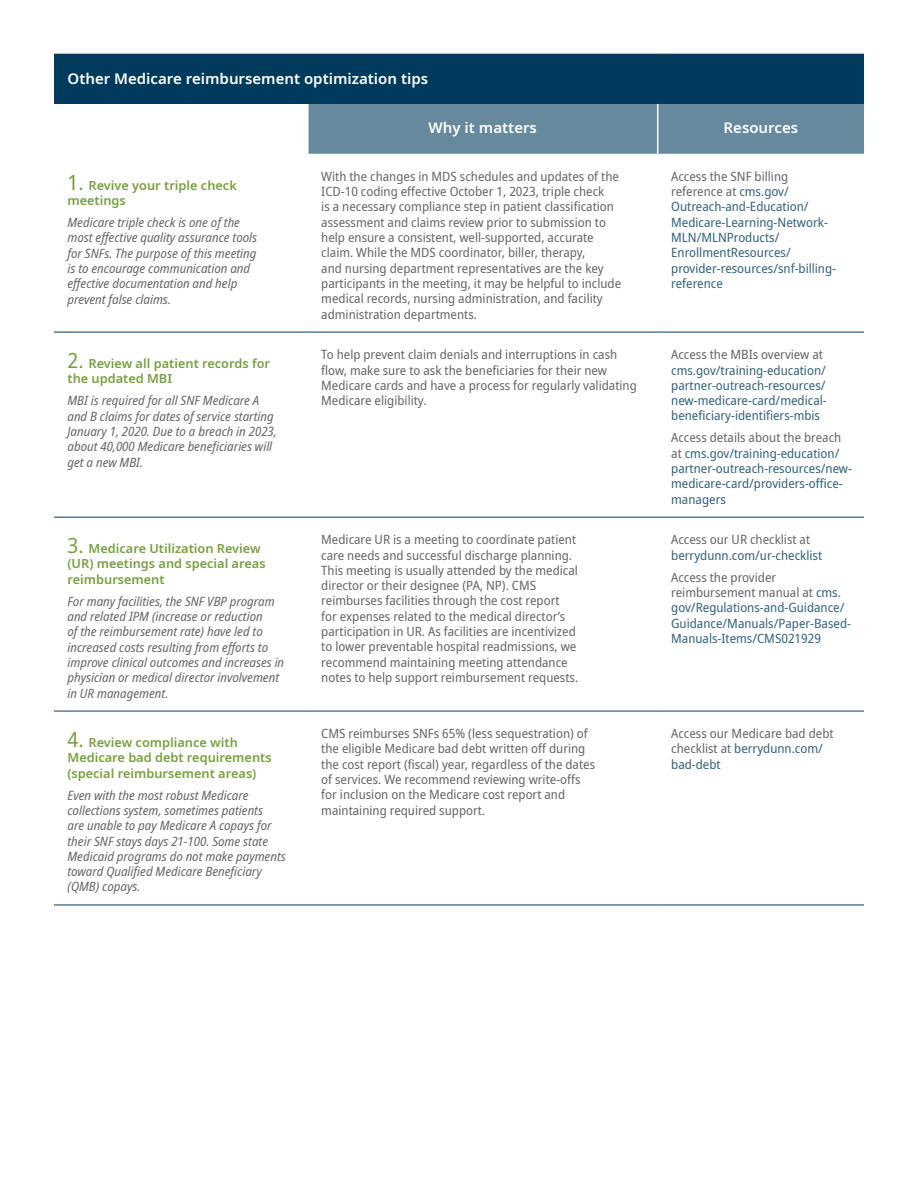
<style>
.page{position:relative;width:918px;height:1188px;background:#fff}
.page>*{position:absolute;margin:0;border:0;box-sizing:border-box;transform-origin:0 0}
.t1{font:600 15px "Noto Sans";color:#fff}
.t2{font:semi-condensed 12.75px/15.3px "Noto Sans";color:#636569}
.t3{font:italic semi-condensed 12.75px/15.3px "Noto Sans";color:#636569}
.t4{font:semi-condensed 12.75px/15.3px "Noto Sans";color:#32617d}
.t5{font:600 12.75px/15.3px "Noto Sans";color:#77a03f}
.s1{font-weight:400;font-stretch:semi-condensed;font-size:21px}
.s2{color:#636569}
.s3{color:#32617d}
</style>
<div class="page">
<div style="left:54px;top:54px;width:810px;height:50px;background:#003a5d"></div>
<div style="left:309px;top:104px;width:555px;height:50px;background:#66899e"></div>
<hr style="left:657px;top:104px;width:1px;height:50px;background:#fff">
<hr style="left:54px;top:332px;width:254px;height:1px;background:#003a5d">
<hr style="left:54px;top:517px;width:254px;height:1px;background:#003a5d">
<hr style="left:54px;top:711px;width:254px;height:1px;background:#003a5d">
<hr style="left:54px;top:905px;width:254px;height:1px;background:#003a5d">
<hr style="left:308px;top:332px;width:350px;height:1px;background:#003a5d">
<hr style="left:308px;top:517px;width:350px;height:1px;background:#003a5d">
<hr style="left:308px;top:711px;width:350px;height:1px;background:#003a5d">
<hr style="left:308px;top:905px;width:350px;height:1px;background:#003a5d">
<hr style="left:658px;top:332px;width:206px;height:1px;background:#003a5d">
<hr style="left:658px;top:517px;width:206px;height:1px;background:#003a5d">
<hr style="left:658px;top:711px;width:206px;height:1px;background:#003a5d">
<hr style="left:658px;top:905px;width:206px;height:1px;background:#003a5d">
<p class="t1" style="left:68px;top:68px;width:362px">Other Medicare reimbursement optimization tips</p>
<p class="t5" style="left:68px;top:178px;width:171px"><span class="s1">1.</span> Revive your triple check meetings</p>
<p class="t3" style="left:68px;top:215px;width:191px">Medicare triple check is one of the most effective quality assurance tools for SNFs. The purpose of this meeting is to encourage communication and effective documentation and help prevent false claims.</p>
<p class="t5" style="left:68px;top:356px;width:204px"><span class="s1">2.</span> Review all patient records for the updated MBI</p>
<p class="t3" style="left:68px;top:393px;width:211px">MBI is required for all SNF Medicare A and B claims for dates of service starting January 1, 2020. Due to a breach in 2023, about 40,000 Medicare beneficiaries will get a new MBI.</p>
<p class="t5" style="left:68px;top:541px;width:200px"><span class="s1">3.</span> Medicare Utilization Review (UR) meetings and special areas reimbursement</p>
<p class="t3" style="left:68px;top:594px;width:218px">For many facilities, the SNF VBP program and related IPM (increase or reduction<br>of the reimbursement rate) have led to increased costs resulting from efforts to improve clinical outcomes and increases in physician or medical director involvement in UR management.</p>
<p class="t5" style="left:68px;top:735px;width:206px"><span class="s1">4.</span> Review compliance with<br>Medicare bad debt requirements (special reimbursement areas)</p>
<p class="t3" style="left:68px;top:788px;width:220px">Even with the most robust Medicare collections system, sometimes patients<br>are unable to pay Medicare A copays for their SNF stays days 21-100. Some state Medicaid programs do not make payments toward Qualified Medicare Beneficiary (QMB) copays.</p>
<p class="t1" style="left:429px;top:117px;width:110px">Why it matters</p>
<p class="t1" style="left:724px;top:117px;width:76px">Resources</p>
<p class="t2" style="left:321px;top:169px;width:301px">With the changes in MDS schedules and updates of the ICD-10 coding effective October 1, 2023, triple check<br>is a necessary compliance step in patient classification assessment and claims review prior to submission to help ensure a consistent, well-supported, accurate claim. While the MDS coordinator, biller, therapy,<br>and nursing department representatives are the key participants in the meeting, it may be helpful to include medical records, nursing administration, and facility administration departments.</p>
<p class="t4" style="left:671px;top:169px;width:166px"><span class="s2">Access the SNF billing reference at</span> cms.gov/<br>Outreach-and-Education/<br>Medicare-Learning-Network-<br>MLN/MLNProducts/<br>EnrollmentResources/ provider-resources/snf-billing&shy;reference</p>
<p class="t2" style="left:321px;top:347px;width:317px">To help prevent claim denials and interruptions in cash flow, make sure to ask the beneficiaries for their new Medicare cards and have a process for regularly validating Medicare eligibility.</p>
<p class="t2" style="left:671px;top:347px;width:153px">Access the MBIs overview at</p>
<p class="t4" style="left:671px;top:363px;width:157px;text-align:justify">cms.gov/training-education/ partner-outreach-resources/ new-medicare-card/medical&shy;beneficiary-identifiers-mbis</p>
<p class="t4" style="left:671px;top:431px;width:182px"><span class="s2">Access details about the breach at</span> cms.gov/training-education/ partner-outreach-resources/new&shy;medicare-card/providers-office&shy;managers</p>
<p class="t2" style="left:321px;top:532px;width:258px">Medicare UR is a meeting to coordinate patient care needs and successful discharge planning.<br>This meeting is usually attended by the medical director or their designee (PA, NP). CMS reimburses facilities through the cost report for expenses related to the medical director’s participation in UR. As facilities are incentivized to lower preventable hospital readmissions, we recommend maintaining meeting attendance notes to help support reimbursement requests.</p>
<p class="t2" style="left:671px;top:532px;width:140px">Access our UR checklist at</p>
<p class="t4" style="left:671px;top:548px;width:152px">berrydunn.com/ur-checklist</p>
<p class="t4" style="left:671px;top:570px;width:181px"><span class="s2">Access the provider reimbursement manual at</span> cms. gov/Regulations-and-Guidance/<br>Guidance/Manuals/Paper-Based-<br>Manuals-Items/CMS021929</p>
<p class="t2" style="left:321px;top:726px;width:275px">CMS reimburses SNFs 65% (less sequestration) of the eligible Medicare bad debt written off during the cost report (fiscal) year, regardless of the dates of services. We recommend reviewing write-offs for inclusion on the Medicare cost report and maintaining required support.</p>
<p class="t2" style="left:671px;top:726px;width:164px">Access our Medicare bad debt checklist at <span class="s3">berrydunn.com/ bad-debt</span></p>
</div>
